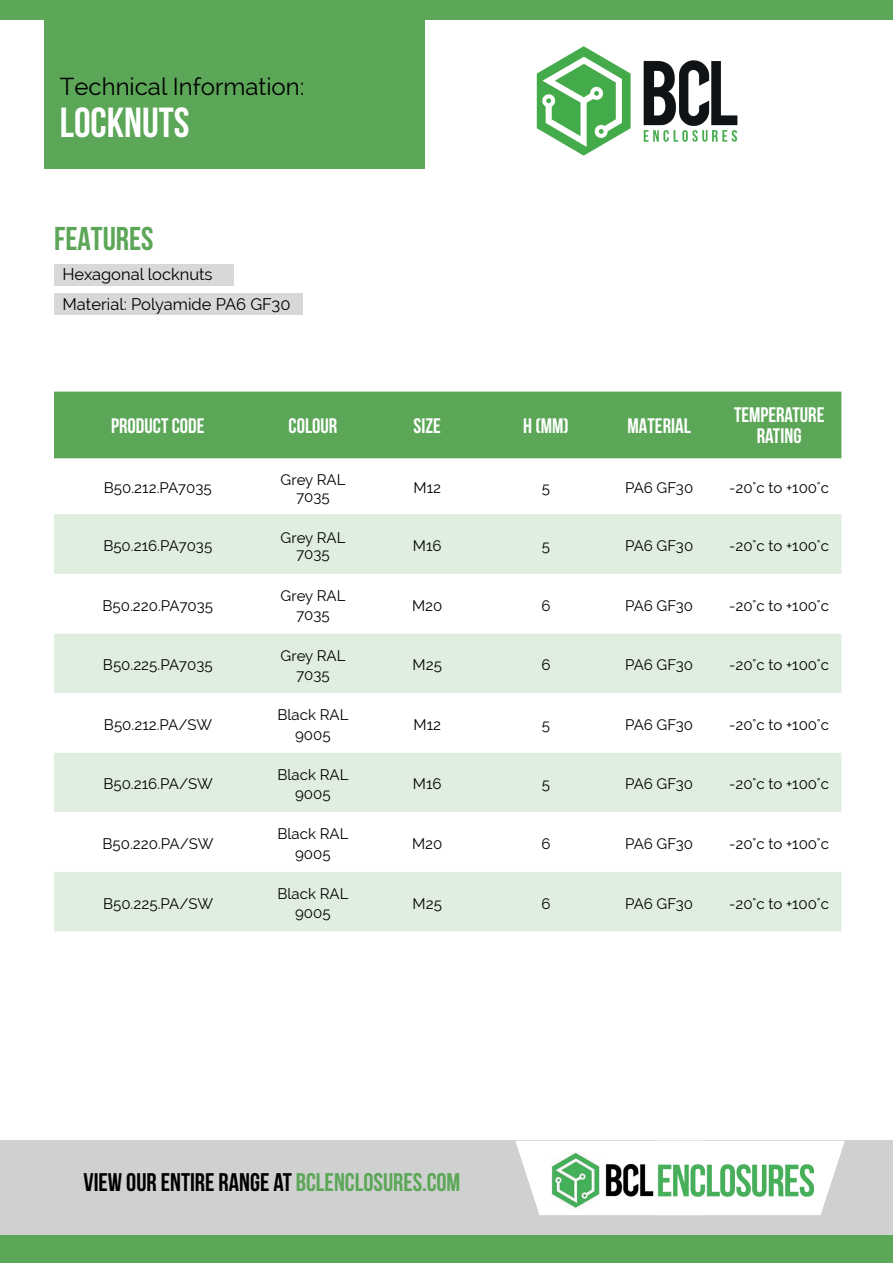
<style>
.page{position:relative;width:893px;height:1263px;background:#fff}
.page>*{position:absolute;margin:0;border:0;box-sizing:border-box;transform-origin:0 0}
.t1{font:700 42px "Bebas Neue";color:#fff}
.t2{font:700 33px "Bebas Neue";color:#5ba657}
.t3{font:700 25.5px "Bebas Neue";color:#000001}
.t4{font:24px "Raleway";color:#000001}
.t5{font:700 21px/21px "Bebas Neue";color:#fff;text-align:center}
.t6{font:16.5px/30px "Raleway";color:#000001}
.t7{font:15px/19.5px "Raleway";color:#000001;text-align:center}
.s1{color:#5ba657}
</style>
<div class="page">
<div style="left:54px;top:293px;width:248px;height:22px;background:#d7d9d8"></div>
<div style="left:54px;top:264px;width:179px;height:21px;background:#d7d9d8"></div>
<div style="left:44px;top:9px;width:381px;height:160px;background:#5ba657"></div>
<div style="left:0;top:0;width:893px;height:20px;background:#5ba657"></div>
<img style="left:536px;top:46px;width:202px;height:110px">
<div style="left:54px;top:392px;width:787px;height:66px;background:#5ba657"></div>
<div style="left:54px;top:514px;width:787px;height:417px;background:#dfeede"></div>
<svg style="left:54px;top:574px;width:787px;height:298px"></svg>
<div style="left:0;top:1141px;width:893px;height:103px;background:#cfd1d0"></div>
<svg style="left:515px;top:1141px;width:330px;height:74px"></svg>
<img style="left:551px;top:1153px;width:262px;height:56px">
<div style="left:0;top:1235px;width:893px;height:28px;background:#5ba657"></div>
<h3 class="t4" style="left:60px;top:72px;width:246px">Technical Information:</h3>
<h1 class="t1" style="left:60px;top:99px;width:131px">LOCKNUTS</h1>
<h2 class="t2" style="left:54px;top:220px;width:101px">FEATURES</h2>
<p class="t6" style="left:62px;top:259px;width:230px">Hexagonal locknuts<br>Material: Polyamide PA6 GF30</p>
<h3 class="t5" style="left:111px;top:415px;width:95px">PRODUCT CODE</h3>
<h3 class="t5" style="left:289px;top:415px;width:50px">COLOUR</h3>
<h3 class="t5" style="left:414px;top:415px;width:29px">SIZE</h3>
<h3 class="t5" style="left:523px;top:415px;width:47px">H (MM)</h3>
<h3 class="t5" style="left:628px;top:415px;width:65px">MATERIAL</h3>
<h3 class="t5" style="left:734px;top:404px;width:92px">TEMPERATURE<br>RATING</h3>
<p class="t7" style="left:104px;top:478px;width:109px">B50.212.PA7035</p>
<p class="t7" style="left:281px;top:471px;width:67px;line-height:16.5px">Grey RAL<br>7035</p>
<p class="t7" style="left:413px;top:478px;width:29px">M12</p>
<p class="t7" style="left:542px;top:478px;width:10px">5</p>
<p class="t7" style="left:625px;top:478px;width:70px">PA6 GF30</p>
<p class="t7" style="left:729px;top:478px;width:101px">-20°c to +100°c</p>
<p class="t7" style="left:103px;top:536px;width:110px">B50.216.PA7035</p>
<p class="t7" style="left:281px;top:529px;width:67px;line-height:16.5px">Grey RAL<br>7035</p>
<p class="t7" style="left:413px;top:536px;width:30px">M16</p>
<p class="t7" style="left:542px;top:536px;width:10px">5</p>
<p class="t7" style="left:625px;top:536px;width:70px">PA6 GF30</p>
<p class="t7" style="left:729px;top:536px;width:101px">-20°c to +100°c</p>
<p class="t7" style="left:103px;top:596px;width:112px">B50.220.PA7035</p>
<p class="t7" style="left:281px;top:586px;width:67px">Grey RAL<br>7035</p>
<p class="t7" style="left:412px;top:596px;width:32px">M20</p>
<p class="t7" style="left:541px;top:596px;width:11px">6</p>
<p class="t7" style="left:625px;top:596px;width:70px">PA6 GF30</p>
<p class="t7" style="left:729px;top:596px;width:101px">-20°c to +100°c</p>
<p class="t7" style="left:103px;top:655px;width:111px">B50.225.PA7035</p>
<p class="t7" style="left:281px;top:645px;width:67px">Grey RAL<br>7035</p>
<p class="t7" style="left:413px;top:655px;width:31px">M25</p>
<p class="t7" style="left:541px;top:655px;width:11px">6</p>
<p class="t7" style="left:625px;top:655px;width:70px">PA6 GF30</p>
<p class="t7" style="left:729px;top:655px;width:101px">-20°c to +100°c</p>
<p class="t7" style="left:104px;top:715px;width:110px">B50.212.PA/SW</p>
<p class="t7" style="left:278px;top:705px;width:73px">Black RAL<br>9005</p>
<p class="t7" style="left:413px;top:715px;width:29px">M12</p>
<p class="t7" style="left:542px;top:715px;width:10px">5</p>
<p class="t7" style="left:625px;top:715px;width:70px">PA6 GF30</p>
<p class="t7" style="left:729px;top:715px;width:101px">-20°c to +100°c</p>
<p class="t7" style="left:103px;top:774px;width:111px">B50.216.PA/SW</p>
<p class="t7" style="left:278px;top:765px;width:73px">Black RAL<br>9005</p>
<p class="t7" style="left:413px;top:774px;width:30px">M16</p>
<p class="t7" style="left:542px;top:774px;width:10px">5</p>
<p class="t7" style="left:625px;top:774px;width:70px">PA6 GF30</p>
<p class="t7" style="left:729px;top:774px;width:101px">-20°c to +100°c</p>
<p class="t7" style="left:103px;top:834px;width:112px">B50.220.PA/SW</p>
<p class="t7" style="left:278px;top:824px;width:73px">Black RAL<br>9005</p>
<p class="t7" style="left:412px;top:834px;width:32px">M20</p>
<p class="t7" style="left:541px;top:834px;width:11px">6</p>
<p class="t7" style="left:625px;top:834px;width:70px">PA6 GF30</p>
<p class="t7" style="left:729px;top:834px;width:101px">-20°c to +100°c</p>
<p class="t7" style="left:103px;top:893px;width:111px">B50.225.PA/SW</p>
<p class="t7" style="left:278px;top:884px;width:73px">Black RAL<br>9005</p>
<p class="t7" style="left:413px;top:893px;width:31px">M25</p>
<p class="t7" style="left:541px;top:893px;width:11px">6</p>
<p class="t7" style="left:625px;top:893px;width:70px">PA6 GF30</p>
<p class="t7" style="left:729px;top:893px;width:101px">-20°c to +100°c</p>
<h3 class="t3" style="left:83px;top:1168px;width:378px">VIEW OUR ENTIRE RANGE AT <span class="s1">BCLENCLOSURES.COM</span></h3>
</div>
